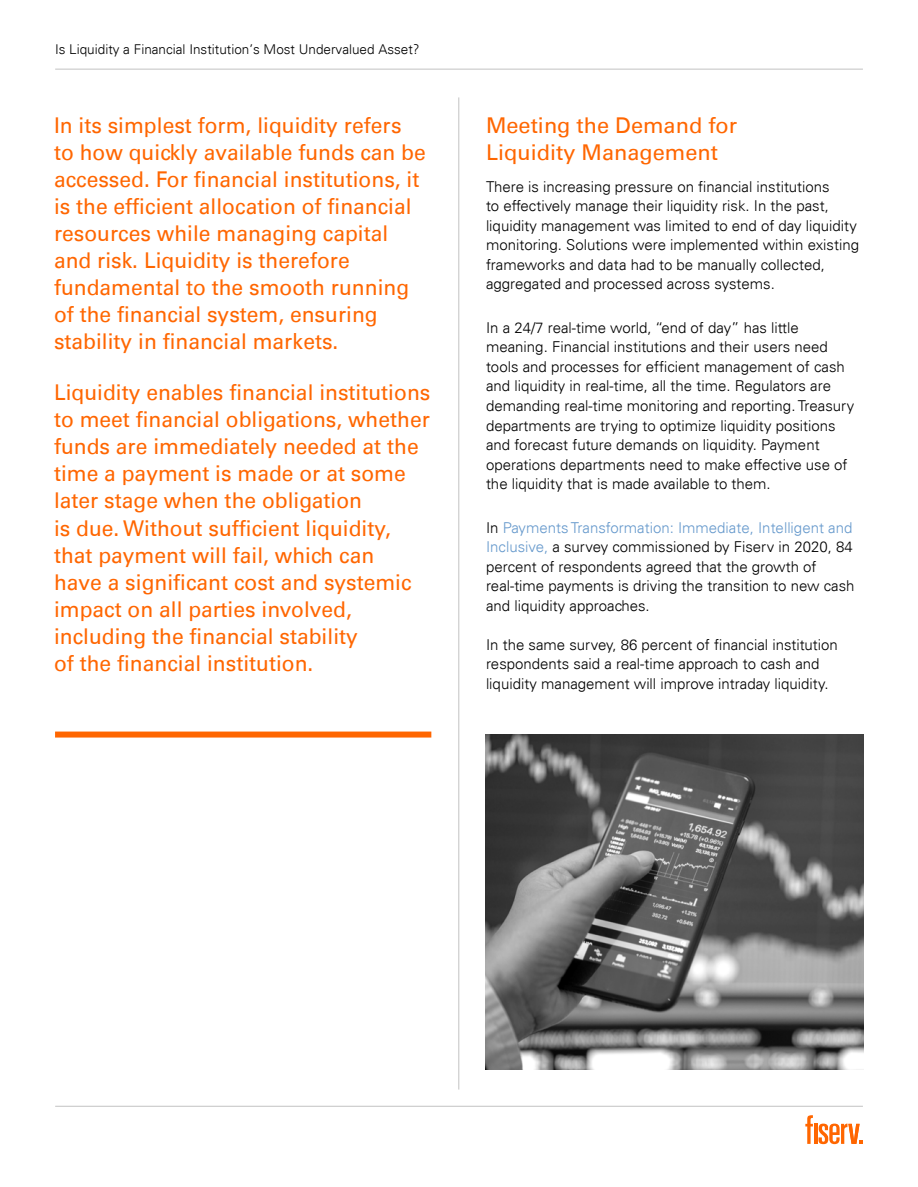
<style>
.page{position:relative;width:918px;height:1187px;background:#fff}
.page>*{position:absolute;margin:0;border:0;box-sizing:border-box;transform-origin:0 0}
.t1{font:21.75px/27px "Univers For Fiserv 55";color:#f60}
.t2{font:300 15px/19.5px "Univers For Fiserv 45";color:#000}
.t3{font:300 13.5px "Univers For Fiserv 45";color:#000}
.s1{color:#69c}
</style>
<div class="page">
<hr style="left:55px;top:69px;width:808px;height:1px;background:#c2c2c2">
<svg style="left:819px;top:1123px;width:44px;height:21px"></svg>
<hr style="left:814px;top:1123px;width:3px;height:20px;background:#f60">
<svg style="left:805px;top:1115px;width:8px;height:28px"></svg>
<hr style="left:55px;top:1106px;width:808px;height:1px;background:#c2c2c2">
<div style="left:55px;top:731px;width:376px;height:6px;background:#f60"></div>
<hr style="left:459px;top:97px;width:1px;height:992px;background:#c2c2c2">
<img style="left:486px;top:734px;width:378px;height:335px">
<p class="t3" style="left:55px;top:41px;width:366px">Is Liquidity a Financial Institution’s Most Undervalued Asset?</p>
<p class="t1" style="left:54px;top:112px;width:373px">In its simplest form, liquidity refers to how quickly available funds can be accessed. For financial institutions, it is the efficient allocation of financial resources while managing capital and risk. Liquidity is therefore fundamental to the smooth running of the financial system, ensuring stability in financial markets.</p>
<p class="t1" style="left:54px;top:379px;width:378px">Liquidity enables financial institutions to meet financial obligations, whether funds are immediately needed at the time a payment is made or at some later stage when the obligation<br>is due. Without sufficient liquidity, that payment will fail, which can<br>have a significant cost and systemic impact on all parties involved, including the financial stability<br>of the financial institution.</p>
<h1 class="t1" style="left:486px;top:112px;width:253px">Meeting the Demand for<br>Liquidity Management</h1>
<p class="t2" style="left:486px;top:177px;width:375px">There is increasing pressure on financial institutions<br>to effectively manage their liquidity risk. In the past, liquidity management was limited to end of day liquidity monitoring. Solutions were implemented within existing frameworks and data had to be manually collected, aggregated and processed across systems.</p>
<p class="t2" style="left:486px;top:318px;width:370px">In a 24/7 real-time world, “end of day” has little meaning. Financial institutions and their users need tools and processes for efficient management of cash and liquidity in real-time, all the time. Regulators are demanding real-time monitoring and reporting. Treasury departments are trying to optimize liquidity positions and forecast future demands on liquidity. Payment operations departments need to make effective use of the liquidity that is made available to them.</p>
<p class="t2" style="left:486px;top:517px;width:370px">In <span class="s1">Payments Transformation: Immediate, Intelligent and Inclusive,</span> a survey commissioned by Fiserv in 2020, 84 percent of respondents agreed that the growth of real-time payments is driving the transition to new cash and liquidity approaches.</p>
<p class="t2" style="left:486px;top:634px;width:353px">In the same survey, 86 percent of financial institution respondents said a real-time approach to cash and liquidity management will improve intraday liquidity.</p>
</div>
